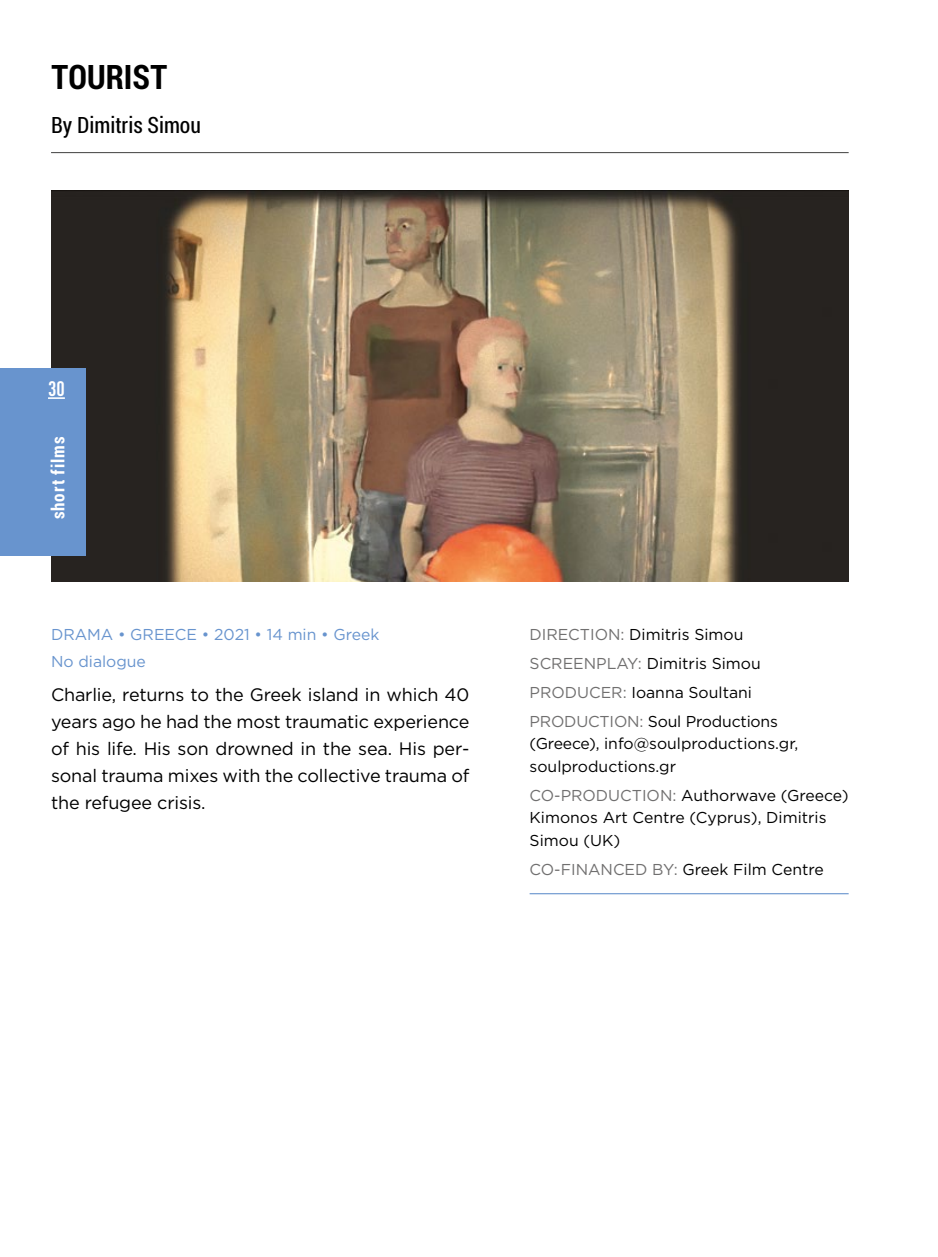
<style>
.page{position:relative;width:938px;height:1257px;background:#fff}
.page>*{position:absolute;margin:0;border:0;box-sizing:border-box;transform-origin:0 0}
.t1{font:700 33.75px "Roboto Condensed";color:#000}
.t2{font:22.5px "Roboto Condensed";color:#000}
.t3{font:700 condensed 20.7px "DIN Pro";color:#fff}
.t4{font:18px/27px "Gotham Greek";letter-spacing:-.01em;color:#000;text-align:justify}
.t5{font:700 18px "Roboto Condensed";letter-spacing:.05em;color:#fff}
.t6{font:15.75px/28.8px "Gotham Greek";color:#000}
.t7{font:15.75px/27px "Gotham Greek";color:#6894ce}
.s1{color:#706f6f}
</style>
<div class="page">
<img style="left:51px;top:190px;width:797px;height:391px">
<hr style="left:529px;top:893px;width:319px;height:1px;background:#6894ce">
<hr style="left:51px;top:152px;width:797px;height:1px;background:#575756">
<div style="left:0;top:368px;width:86px;height:187px;background:#6894ce"></div>
<svg style="left:48px;top:397px;width:17px;height:2px"></svg>
<h1 class="t1" style="left:51px;top:54px;width:118px">TOURIST</h1>
<h2 class="t2" style="left:51px;top:109px;width:151px">By Dimitris Simou</h2>
<h3 class="t3" style="left:48px;top:373px;width:18px">30</h3>
<p class="t5" style="left:46px;top:519px;width:84px;rotate:-90deg">short films</p>
<p class="t7" style="left:51px;top:620px;width:330px">DRAMA • GREECE • 2021 • 14 min • Greek<br>No dialogue</p>
<p class="t4" style="left:51px;top:681px;width:420px">Charlie, returns to the Greek island in which 40 years ago he had the most traumatic experience of his life. His son drowned in the sea. Ηis per&shy;sonal trauma mixes with the collective trauma of the refugee crisis.</p>
<p class="t6" style="left:529px;top:620px;width:250px"><span class="s1">DIRECTION:</span> Dimitris Simou<br><span class="s1">SCREENPLAY:</span> Dimitris Simou<br><span class="s1">PRODUCER:</span> Ioanna Soultani<br><span class="s1">PRODUCTION:</span> Soul Productions</p>
<p class="t6" style="left:529px;top:732px;width:270px;line-height:22.5px">(Greece), info@soulproductions.gr, soulproductions.gr</p>
<p class="t6" style="left:529px;top:783px;width:320px;line-height:22.5px"><span class="s1">CO-PRODUCTION:</span> Authorwave (Greece)<br>Kimonos Art Centre (Cyprus), Dimitris<br>Simou (UK)</p>
<p class="t6" style="left:529px;top:854px;width:296px"><span class="s1">CO-FINANCED BY:</span> Greek Film Centre</p>
</div>
